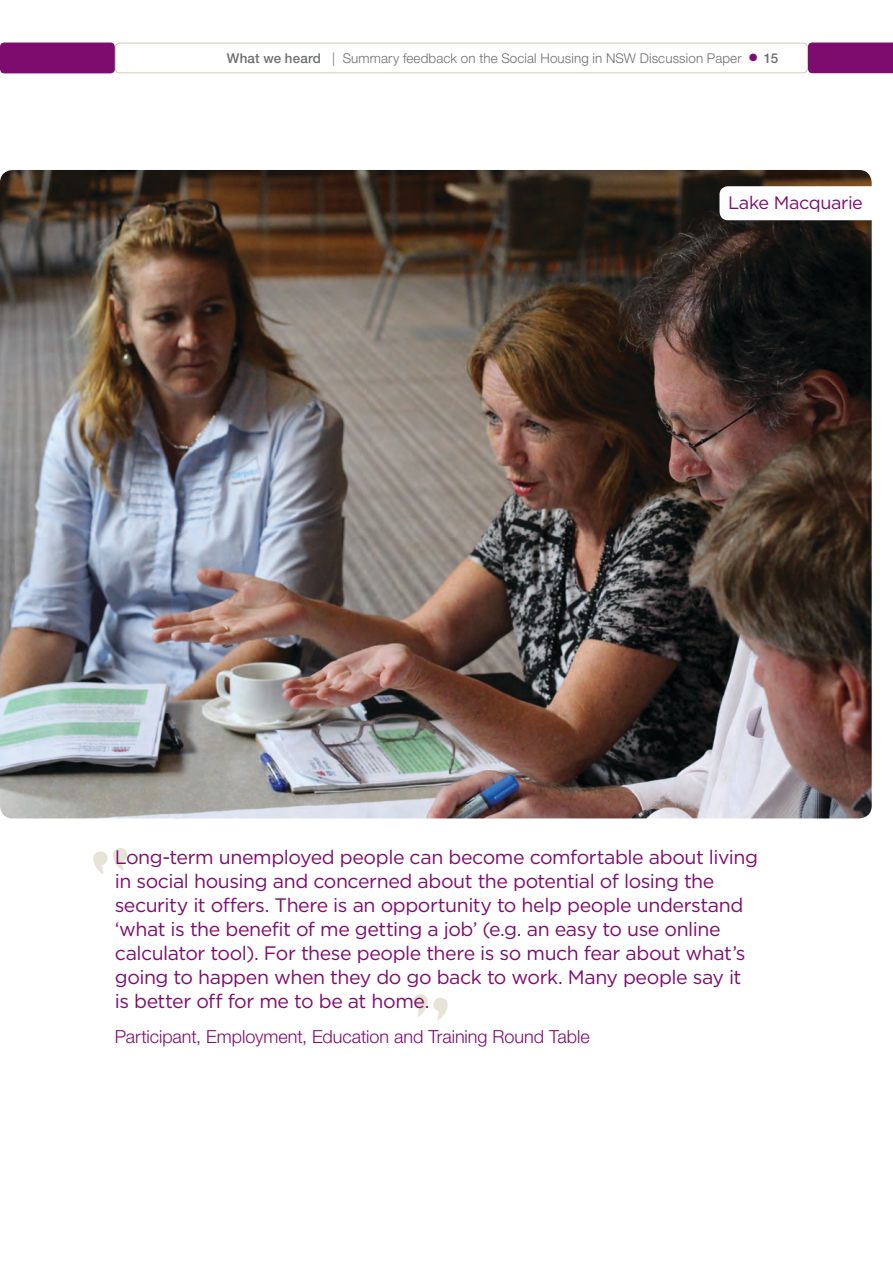
<style>
.page{position:relative;width:893px;height:1263px;background:#fff}
.page>*{position:absolute;margin:0;border:0;box-sizing:border-box;transform-origin:0 0}
.FACS_pull_quote{font:19.5px/24px "Gotham";letter-spacing:-.025em;color:#7e0c6e}
.FACS_captions{font:300 18px "Helvetica Neue LT Std";letter-spacing:-.005em;color:#7e0c6e}
.FACS_pull_quote-2{font:18px "Gotham";letter-spacing:-.02em;color:#7e0c6e}
.t1{font:300 13.5px "Helvetica Neue LT Std";letter-spacing:.01em;color:#6d6f71}
.s1{font-weight:500}
.s2{color:#7e0c6e}
</style>
<div class="page">
<div style="left:808px;top:43px;width:85px;height:30px;background:#7e0c6e"></div>
<div style="left:115px;top:43px;width:693px;height:30px;border:1px solid #d3cbb8;border-radius:4px"></div>
<div style="left:0;top:43px;width:115px;height:30px;background:#7e0c6e;border-radius:4px"></div>
<svg style="left:93px;top:848px;width:35px;height:26px"></svg>
<svg style="left:413px;top:994px;width:35px;height:26px"></svg>
<img style="left:0;top:170px;width:872px;height:648px">
<svg style="left:719px;top:186px;width:153px;height:34px"></svg>
<p class="t1" style="left:227px;top:49px;width:553px"><span class="s1">What we heard</span> | Summary feedback on the Social Housing in NSW Discussion Paper <span class="s2">●</span> <span class="s1">15</span></p>
<p class="FACS_pull_quote-2" style="left:728px;top:191px;width:136px">Lake Macquarie</p>
<p class="FACS_pull_quote" style="left:115px;top:844px;width:645px">Long-term unemployed people can become comfortable about living in social housing and concerned about the potential of losing the security it offers. There is an opportunity to help people understand ‘what is the benefit of me getting a job’ (e.g. an easy to use online calculator tool). For these people there is so much fear about what’s going to happen when they do go back to work. Many people say it is better off for me to be at home.</p>
<p class="FACS_captions" style="left:115px;top:1026px;width:476px">Participant, Employment, Education and Training Round Table</p>
</div>
